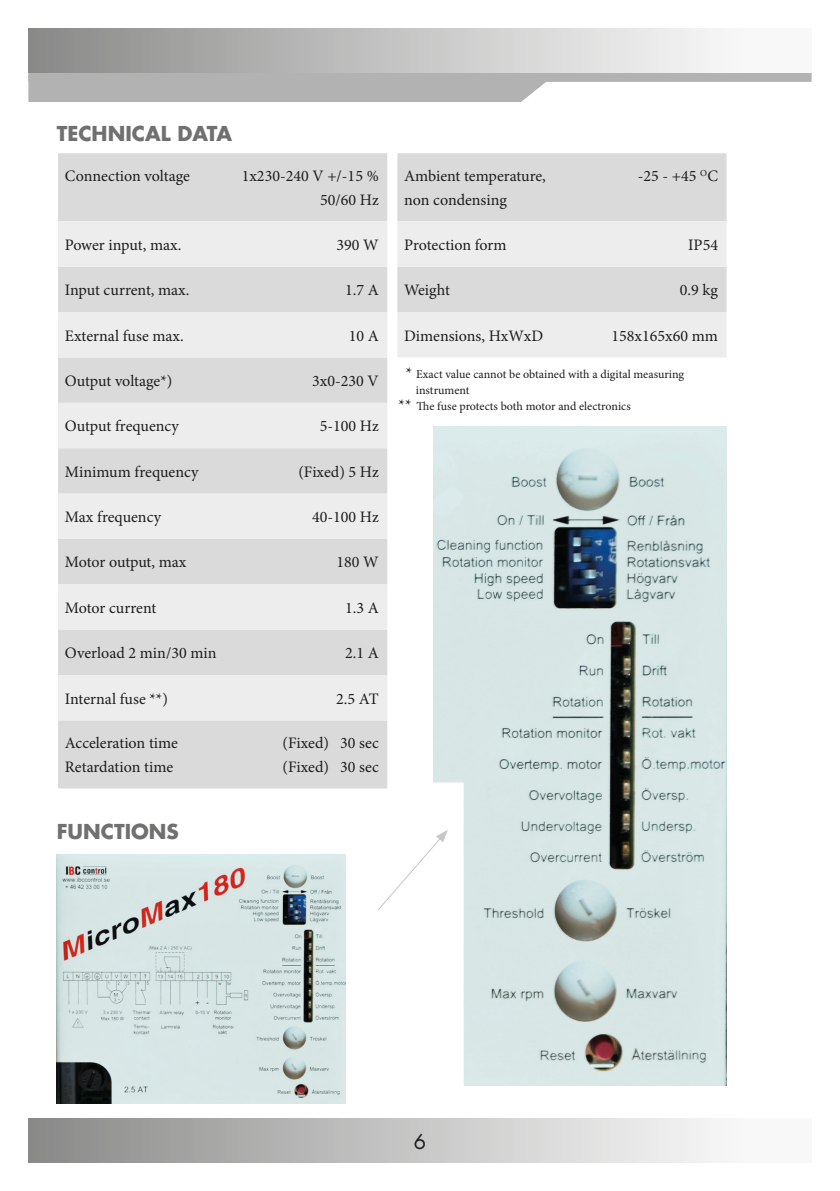
<style>
.page{position:relative;width:840px;height:1191px;background:#fff}
.page>*{position:absolute;margin:0;border:0;box-sizing:border-box;transform-origin:0 0}
.t1{font:700 20px "Futura";color:#70706f}
.t2{font:20px "Futura Std";color:#1d1d1b}
.t3{font:16px/24px "Minion Pro";color:#1d1d1b}
.t4{font:12px/16px "Minion Pro";color:#1d1d1b}
.s1{font-size:16px}
</style>
<div class="page">
<div style="left:28px;top:63px;width:783px;height:19px;background:linear-gradient(to right,#b2b2b2,#b2b2b2)"></div>
<div style="left:28px;top:28px;width:783px;height:44px;background:linear-gradient(to right,#8b8b8b,#fff)"></div>
<div style="left:28px;top:75px;width:527px;height:27px;background:#b2b2b2"></div>
<div style="left:28px;top:1118px;width:783px;height:44px;background:linear-gradient(to right,#8b8b8b,#fff)"></div>
<div style="left:397px;top:153px;width:329px;height:68px;background:#dadada"></div>
<svg style="left:397px;top:221px;width:329px;height:136px;background:#e6e6e6"></svg>
<div style="left:58px;top:153px;width:329px;height:635px;background:#dadada"></div>
<svg style="left:58px;top:221px;width:329px;height:499px;background:#e4e4e4"></svg>
<img style="left:433px;top:426px;width:293px;height:659px">
<svg style="left:378px;top:829px;width:69px;height:82px"></svg>
<img style="left:57px;top:854px;width:288px;height:249px">
<p class="t1" style="left:57px;top:120px;width:177px">TECHNICAL DATA</p>
<p class="t3" style="left:65px;top:164px;width:126px">Connection voltage</p>
<p class="t3" style="left:241px;top:164px;width:138px;text-align:right">1x230-240 V +/-15 %<br>50/60 Hz</p>
<p class="t3" style="left:65px;top:233px;width:118px">Power input, max.</p>
<p class="t3" style="left:336px;top:233px;width:44px">390 W</p>
<p class="t3" style="left:65px;top:278px;width:126px">Input current, max.</p>
<p class="t3" style="left:345px;top:278px;width:35px">1.7 A</p>
<p class="t3" style="left:65px;top:323px;width:120px">External fuse max.</p>
<p class="t3" style="left:348px;top:323px;width:32px">10 A</p>
<p class="t3" style="left:65px;top:369px;width:109px">Output voltage*)</p>
<p class="t3" style="left:312px;top:369px;width:68px">3x0-230 V</p>
<p class="t3" style="left:65px;top:414px;width:115px">Output frequency</p>
<p class="t3" style="left:319px;top:414px;width:60px">5-100 Hz</p>
<p class="t3" style="left:65px;top:460px;width:135px">Minimum frequency</p>
<p class="t3" style="left:298px;top:460px;width:82px">(Fixed) 5 Hz</p>
<p class="t3" style="left:65px;top:505px;width:98px">Max frequency</p>
<p class="t3" style="left:312px;top:505px;width:68px">40-100 Hz</p>
<p class="t3" style="left:65px;top:550px;width:123px">Motor output, max</p>
<p class="t3" style="left:336px;top:550px;width:44px">180 W</p>
<p class="t3" style="left:65px;top:596px;width:93px">Motor current</p>
<p class="t3" style="left:345px;top:596px;width:35px">1.3 A</p>
<p class="t3" style="left:65px;top:641px;width:153px">Overload 2 min/30 min</p>
<p class="t3" style="left:345px;top:641px;width:35px">2.1 A</p>
<p class="t3" style="left:65px;top:686px;width:104px">Internal fuse **)</p>
<p class="t3" style="left:336px;top:686px;width:44px">2.5 AT</p>
<p class="t3" style="left:65px;top:731px;width:115px">Acceleration time<br>Retardation time</p>
<p class="t3" style="left:282px;top:731px;width:98px">(Fixed) 30 sec (Fixed) 30 sec</p>
<p class="t1" style="left:57px;top:818px;width:124px">FUNCTIONS</p>
<p class="t3" style="left:404px;top:164px;width:143px">Ambient temperature, non condensing</p>
<p class="t3" style="left:637px;top:164px;width:82px">-25 - +45 <sup>O</sup>C</p>
<p class="t3" style="left:404px;top:233px;width:104px">Protection form</p>
<p class="t3" style="left:687px;top:233px;width:31px">IP54</p>
<p class="t3" style="left:404px;top:278px;width:47px">Weight</p>
<p class="t3" style="left:679px;top:278px;width:40px">0.9 kg</p>
<p class="t3" style="left:404px;top:323px;width:140px">Dimensions, HxWxD</p>
<p class="t3" style="left:611px;top:323px;width:108px">158x165x60 mm</p>
<p class="t4" style="left:415px;top:366px;width:270px;text-indent:-10px"><span class="s1">*</span> Exact value cannot be obtained with a digital measuring instrument</p>
<p class="t3" style="left:398px;top:393px;width:14px">**</p>
<p class="t4" style="left:416px;top:398px;width:215px">The fuse protects both motor and electronics</p>
<p class="t2" style="left:413px;top:1129px;width:14px">6</p>
</div>
